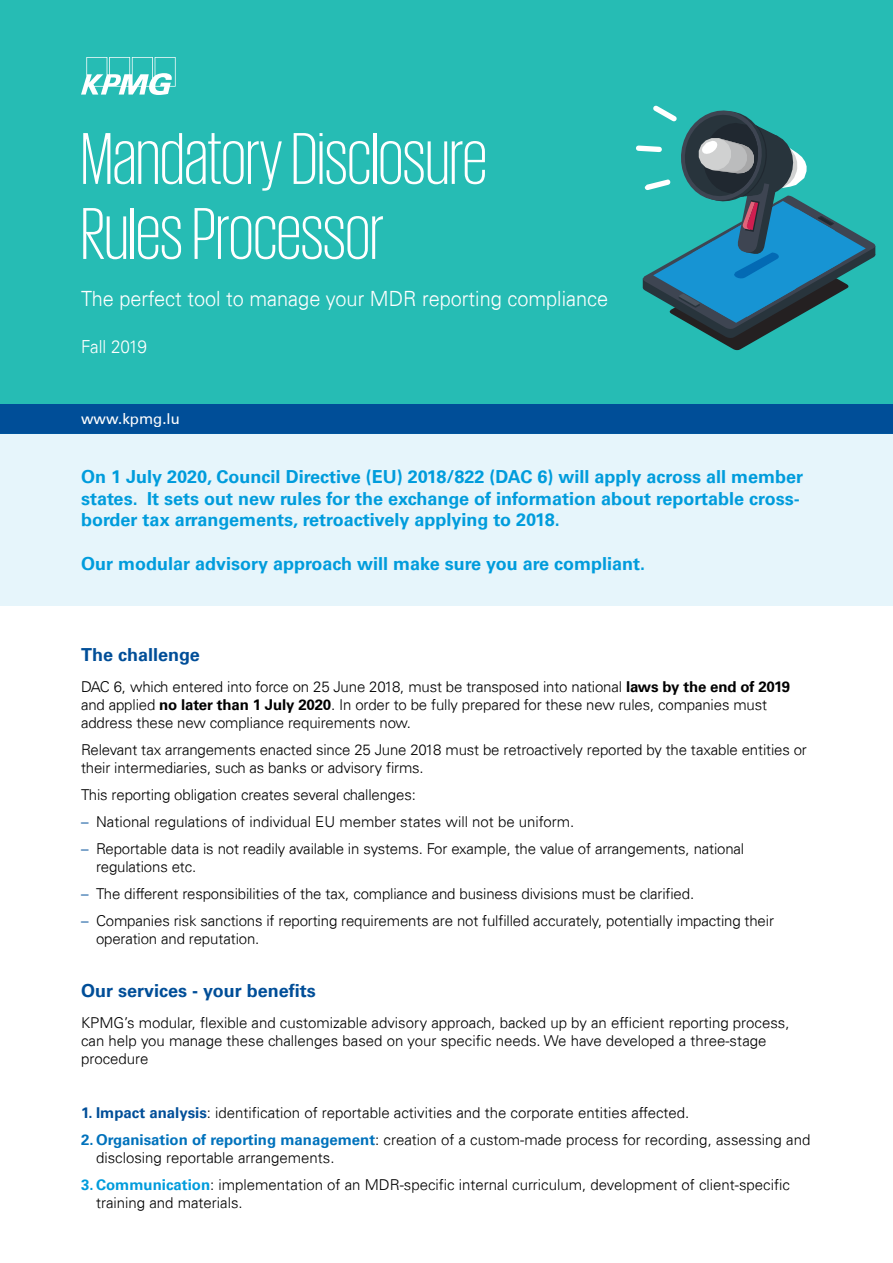
<style>
.page{position:relative;width:893px;height:1263px;background:#fff}
.page>*{position:absolute;margin:0;border:0;box-sizing:border-box;transform-origin:0 0}
.t1{font:300 75px/75px "KPMG";color:#fff}
.t2{font:300 21px "Univers 45";color:#fff;scale:.95 1}
.t3{font:700 18px/21.6px "Univers 65";color:#009cdc}
.t4{font:700 18px "Universfor KPMG";color:#004e98}
.t5{font:300 18px "Univers 45";letter-spacing:-.01em;color:#fff;scale:.95 1}
.t6{font:300 15px/18px "Univers 45";letter-spacing:-.01em;color:#000}
.t7{font:15px "Univers 55 Roman";color:#fff}
.s1{font-family:"Univers 65";font-weight:700}
.s2{color:#004e98}
.s3{font-family:"Univers 65";font-weight:700;color:#004e98}
.s4{font-family:"Univers 65";font-weight:700;color:#0072bc}
.s5{font-family:"Univers 65";font-weight:700;color:#009cdc}
</style>
<div class="page">
<div style="left:0;top:0;width:893px;height:414px;background:#26bcb4"></div>
<div style="left:0;top:404px;width:893px;height:29px;background:#004e98"></div>
<div style="left:0;top:433px;width:893px;height:173px;background:#e6f5fb"></div>
<svg style="left:81px;top:57px;width:95px;height:38px"></svg>
<svg style="left:636px;top:106px;width:239px;height:244px"></svg>
<h1 class="t1" style="left:81px;top:119px;width:407px">Mandatory Disclosure<br>Rules Processor</h1>
<h2 class="t2" style="left:81px;top:286px;width:556px">The perfect tool to manage your MDR reporting compliance</h2>
<p class="t5" style="left:81px;top:335px;width:71px">Fall 2019</p>
<p class="t7" style="left:81px;top:410px;width:100px">www.kpmg.lu</p>
<p class="t3" style="left:81px;top:466px;width:724px">On 1 July 2020, Council Directive (EU) 2018/822 (DAC 6) will apply across all member states. It sets out new rules for the exchange of information about reportable cross&shy;border tax arrangements, retroactively applying to 2018.</p>
<p class="t3" style="left:81px;top:553px;width:566px">Our modular advisory approach will make sure you are compliant.</p>
<p class="t4" style="left:81px;top:644px;width:120px">The challenge</p>
<p class="t6" style="left:81px;top:677px;width:711px">DAC 6, which entered into force on 25 June 2018, must be transposed into national <span class="s1">laws by the end of 2019 </span>and applied <span class="s1">no later than 1 July 2020</span>. In order to be fully prepared for these new rules, companies must address these new compliance requirements now.</p>
<p class="t6" style="left:81px;top:740px;width:727px">Relevant tax arrangements enacted since 25 June 2018 must be retroactively reported by the taxable entities or their intermediaries, such as banks or advisory firms.</p>
<p class="t6" style="left:81px;top:785px;width:336px">This reporting obligation creates several challenges:</p>
<p class="t6" style="left:81px;top:812px;width:495px"><span class="s2">–</span> National regulations of individual EU member states will not be uniform.</p>
<p class="t6" style="left:96px;top:839px;width:650px;text-indent:-15px"><span class="s2">–</span> Reportable data is not readily available in systems. For example, the value of arrangements, national regulations etc.</p>
<p class="t6" style="left:81px;top:884px;width:615px"><span class="s2">–</span> The different responsibilities of the tax, compliance and business divisions must be clarified.</p>
<p class="t6" style="left:96px;top:911px;width:679px;text-indent:-15px"><span class="s2">–</span> Companies risk sanctions if reporting requirements are not fulfilled accurately, potentially impacting their operation and reputation.</p>
<p class="t4" style="left:81px;top:980px;width:236px">Our services - your benefits</p>
<p class="t6" style="left:81px;top:1014px;width:710px">KPMG’s modular, flexible and customizable advisory approach, backed up by an efficient reporting process, can help you manage these challenges based on your specific needs. We have developed a three-stage procedure</p>
<p class="t6" style="left:81px;top:1104px;width:610px"><span class="s3">1. Impact analysis</span>: identification of reportable activities and the corporate entities affected.</p>
<p class="t6" style="left:96px;top:1131px;width:716px;text-indent:-15px"><span class="s4">2. Organisation of reporting management</span>: creation of a custom-made process for recording, assessing and disclosing reportable arrangements.</p>
<p class="t6" style="left:96px;top:1176px;width:695px;text-indent:-15px"><span class="s5">3. Communication</span>: implementation of an MDR-specific internal curriculum, development of client-specific training and materials.</p>
</div>
